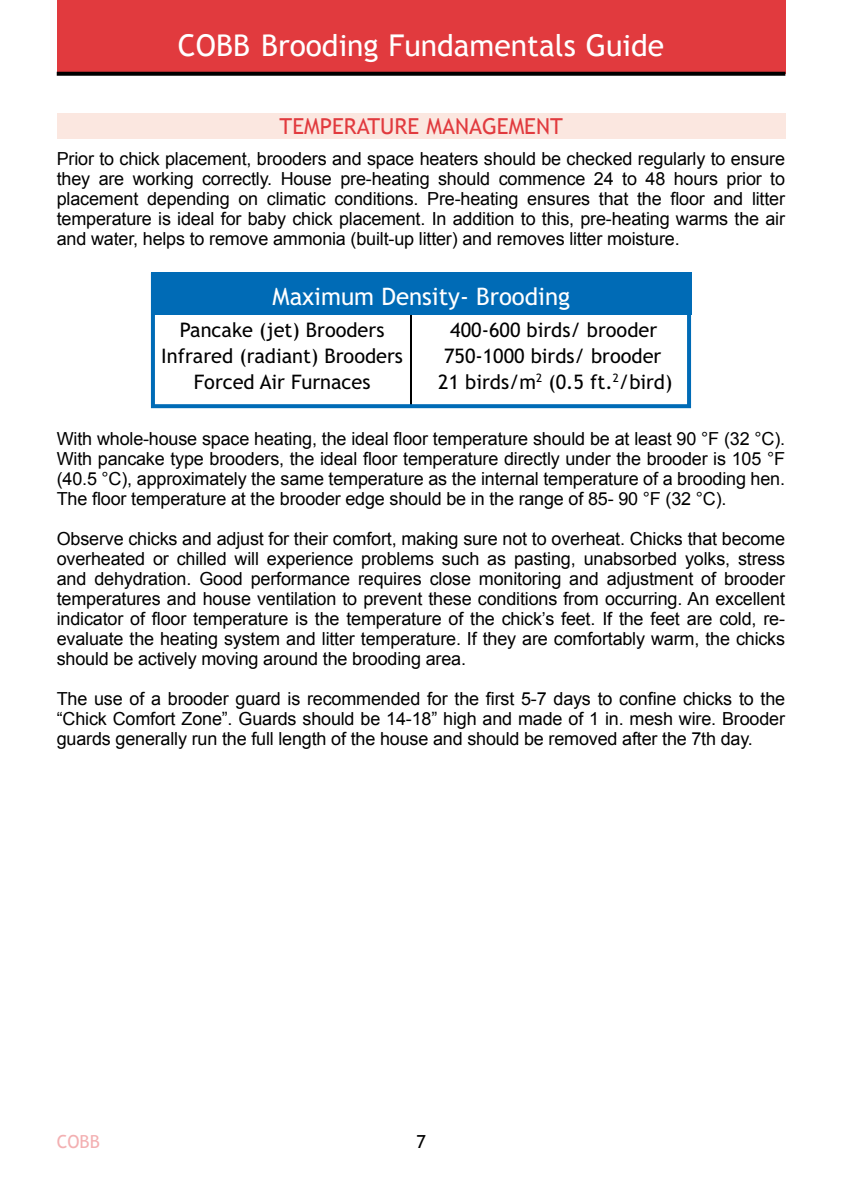
<style>
.page{position:relative;width:842px;height:1191px;background:#fff}
.page>*{position:absolute;margin:0;border:0;box-sizing:border-box;transform-origin:0 0}
.t1{font:30px "Trebuchet MS";color:#fff}
.t2{font:24px "Trebuchet MS";color:#fff}
.t3{font:22px "Trebuchet MS";color:#e13a3e}
.t4{font:20px/26px "Trebuchet MS";color:#000;text-align:center}
.t5{font:18px/20px "Arial";letter-spacing:-.01em;color:#000;text-align:justify}
.t6{font:18px "Trebuchet MS";color:#f3b0b2}
.t7{font:18px "Trebuchet MS";color:#000}
</style>
<div class="page">
<div style="left:57px;top:0;width:728px;height:74px;background:#e13a3e"></div>
<svg style="left:57px;top:72px;width:728px;height:4px;background:#101010"></svg>
<div style="left:57px;top:113px;width:728px;height:26px;background:#fbe7e0"></div>
<hr style="left:410px;top:314px;width:2px;height:92px;background:#000">
<div style="left:151px;top:273px;width:540px;height:42px;background:#006bb6"></div>
<div style="left:151px;top:273px;width:540px;height:135px;border:4px solid #006bb6"></div>
<h1 class="t1" style="left:178px;top:28px;width:488px">COBB Brooding Fundamentals Guide</h1>
<p class="t3" style="left:280px;top:114px;width:27px">tempe</p>
<p class="t3" style="left:344px;top:114px;width:140px">rature manageme</p>
<p class="t3" style="left:536px;top:114px;width:28px">nt</p>
<p class="t5" style="left:57px;top:148px;width:730px">Prior to chick placement, brooders and space heaters should be checked regularly to ensure they are working correctly. House pre-heating should commence 24 to 48 hours prior to placement depending on climatic conditions. Pre-heating ensures that the floor and litter temperature is ideal for baby chick placement. In addition to this, pre-heating warms the air and water, helps to remove ammonia (built-up litter) and removes litter moisture.</p>
<h2 class="t2" style="left:273px;top:282px;width:299px">Maximum Density- Brooding</h2>
<p class="t4" style="left:438px;top:317px;width:236px">400-600 birds/ brooder<br>750-1000 birds/ brooder<br>21 birds/m<sup>2</sup> (0.5 ft.<sup>2</sup>/bird)</p>
<p class="t4" style="left:161px;top:317px;width:243px">Pancake (jet) Brooders<br>Infrared (radiant) Brooders<br>Forced Air Furnaces</p>
<p class="t5" style="left:57px;top:428px;width:730px">With whole-house space heating, the ideal floor temperature should be at least 90 °F (32 °C).<br>With pancake type brooders, the ideal floor temperature directly under the brooder is 105 °F (40.5 °C), approximately the same temperature as the internal temperature of a brooding hen.<br>The floor temperature at the brooder edge should be in the range of 85- 90 °F (32 °C).</p>
<p class="t5" style="left:57px;top:528px;width:730px">Observe chicks and adjust for their comfort, making sure not to overheat. Chicks that become overheated or chilled will experience problems such as pasting, unabsorbed yolks, stress and dehydration. Good performance requires close monitoring and adjustment of brooder temperatures and house ventilation to prevent these conditions from occurring. An excellent indicator of floor temperature is the temperature of the chick’s feet. If the feet are cold, re&shy;evaluate the heating system and litter temperature. If they are comfortably warm, the chicks should be actively moving around the brooding area.</p>
<p class="t5" style="left:57px;top:688px;width:730px">The use of a brooder guard is recommended for the first 5-7 days to confine chicks to the “Chick Comfort Zone”. Guards should be 14-18” high and made of 1 in. mesh wire. Brooder guards generally run the full length of the house and should be removed after the 7th day.</p>
<p class="t6" style="left:57px;top:1130px;width:45px">COBB</p>
<p class="t7" style="left:416px;top:1130px;width:11px">7</p>
</div>
